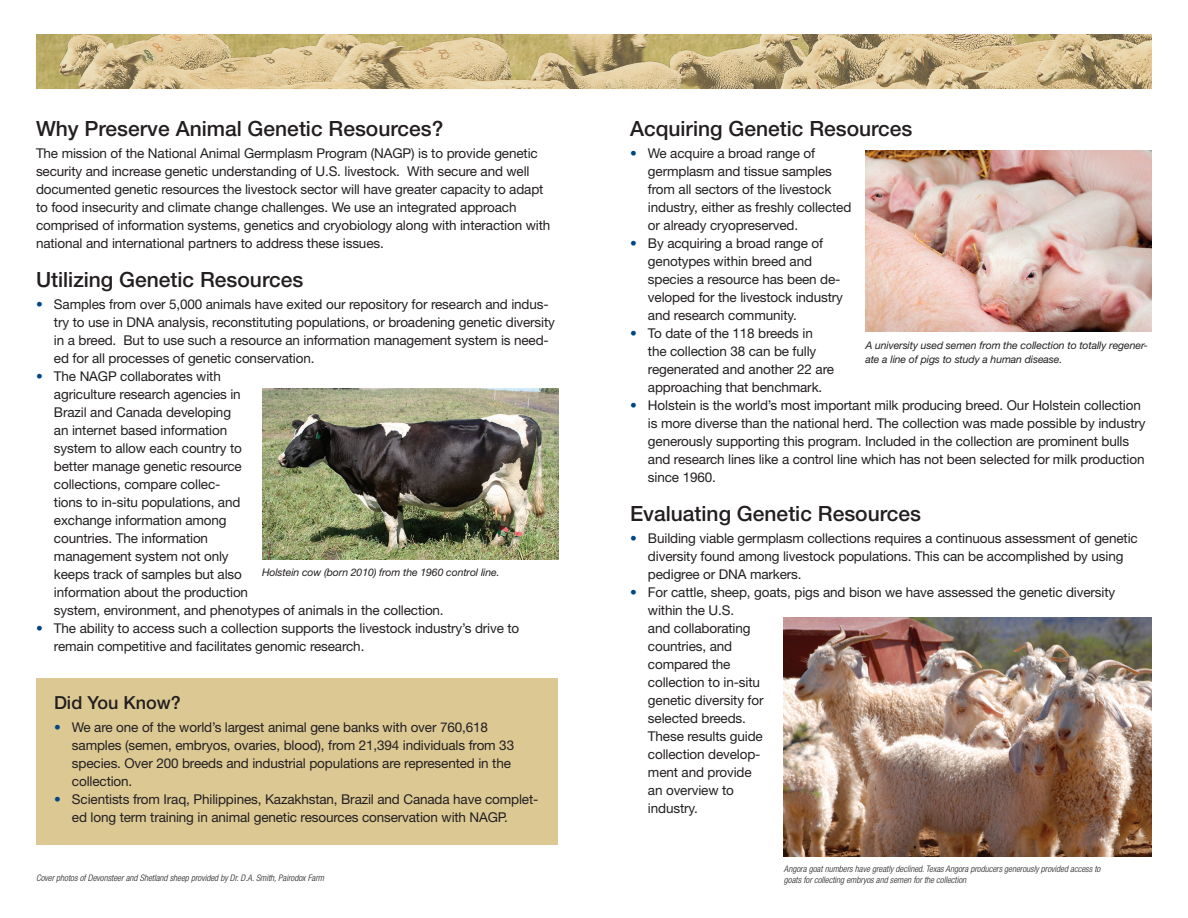
<style>
.page{position:relative;width:1188px;height:918px;background:#fff}
.page>*{position:absolute;margin:0;border:0;box-sizing:border-box;transform-origin:0 0}
.t1{font:500 21px "Helvetica Neue LT Std";color:#231f20}
.t2{font:500 18px "Helvetica Neue LT Std";color:#231f20}
.t3{font:13.5px/18px "Helvetica Neue LT Std";letter-spacing:-.01em;color:#231f20}
.t4{font:italic 10.5px/13.5px "Helvetica Neue LT Std";letter-spacing:-.01em;color:#231f20}
.t5{font:italic 300 condensed 9px "Helvetica Neue LT Std";color:#231f20}
.s1{color:#004684}
</style>
<div class="page">
<div style="left:36px;top:679px;width:522px;height:166px;background:#dbc893"></div>
<img style="left:865px;top:151px;width:287px;height:180px">
<img style="left:262px;top:389px;width:296px;height:170px">
<img style="left:36px;top:35px;width:1116px;height:54px">
<img style="left:784px;top:617px;width:368px;height:240px">
<h1 class="t1" style="left:36px;top:116px;width:409px">Why Preserve Animal Genetic Resources?</h1>
<p class="t3" style="left:36px;top:144px;width:516px">The mission of the National Animal Germplasm Program (NAGP) is to provide genetic security and increase genetic understanding of U.S. livestock. With secure and well documented genetic resources the livestock sector will have greater capacity to adapt to food insecurity and climate change challenges. We use an integrated approach comprised of information systems, genetics and cryobiology along with interaction with national and international partners to address these issues.</p>
<h1 class="t1" style="left:36px;top:267px;width:269px">Utilizing Genetic Resources</h1>
<p class="t3" style="left:54px;top:295px;width:502px;text-indent:-18px"><span class="s1">•</span> Samples from over 5,000 animals have exited our repository for research and indus&shy;try to use in DNA analysis, reconstituting populations, or broadening genetic diversity in a breed. But to use such a resource an information management system is need&shy;ed for all processes of genetic conservation.</p>
<p class="t3" style="left:54px;top:367px;width:391px;text-indent:-18px"><span class="s1">•</span> The NAGP collaborates with<br>agriculture research agencies in<br>Brazil and Canada developing<br>an internet based information<br>system to allow each country to<br>better manage genetic resource<br>collections, compare collec-<br>tions to in-situ populations, and<br>exchange information among<br>countries. The information<br>management system not only<br>keeps track of samples but also<br>information about the production<br>system, environment, and phenotypes of animals in the collection.</p>
<p class="t3" style="left:54px;top:619px;width:467px;text-indent:-18px"><span class="s1">•</span> The ability to access such a collection supports the livestock industry’s drive to remain competitive and facilitates genomic research.</p>
<p class="t4" style="left:262px;top:565px;width:239px">Holstein cow (born 2010) from the 1960 control line.</p>
<h2 class="t2" style="left:54px;top:692px;width:128px">Did You Know?</h2>
<p class="t3" style="left:72px;top:718px;width:444px;text-indent:-18px"><span class="s1">•</span> We are one of the world’s largest animal gene banks with over 760,618 samples (semen, embryos, ovaries, blood), from 21,394 individuals from 33 species. Over 200 breeds and industrial populations are represented in the collection.</p>
<p class="t3" style="left:72px;top:790px;width:468px;text-indent:-18px"><span class="s1">•</span> Scientists from Iraq, Philippines, Kazakhstan, Brazil and Canada have complet&shy;ed long term training in animal genetic resources conservation with NAGP.</p>
<h1 class="t1" style="left:630px;top:116px;width:284px">Acquiring Genetic Resources</h1>
<p class="t3" style="left:648px;top:144px;width:205px;text-indent:-18px"><span class="s1">•</span> We acquire a broad range of germplasm and tissue samples from all sectors of the livestock industry, either as freshly collected or already cryopreserved.</p>
<p class="t3" style="left:648px;top:234px;width:197px;text-indent:-18px"><span class="s1">•</span> By acquiring a broad range of genotypes within breed and species a resource has been de&shy;veloped for the livestock industry and research community.</p>
<p class="t3" style="left:648px;top:324px;width:188px;text-indent:-18px"><span class="s1">•</span> To date of the 118 breeds in the collection 38 can be fully regenerated and another 22 are approaching that benchmark.</p>
<p class="t3" style="left:648px;top:396px;width:499px;text-indent:-18px"><span class="s1">•</span> Holstein is the world’s most important milk producing breed. Our Holstein collection is more diverse than the national herd. The collection was made possible by industry generously supporting this program. Included in the collection are prominent bulls and research lines like a control line which has not been selected for milk production since 1960.</p>
<h1 class="t1" style="left:630px;top:501px;width:293px">Evaluating Genetic Resources</h1>
<p class="t3" style="left:648px;top:529px;width:491px;text-indent:-18px"><span class="s1">•</span> Building viable germplasm collections requires a continuous assessment of genetic diversity found among livestock populations. This can be accomplished by using pedigree or DNA markers.</p>
<p class="t3" style="left:648px;top:583px;width:469px;text-indent:-18px"><span class="s1">•</span> For cattle, sheep, goats, pigs and bison we have assessed the genetic diversity within the U.S.<br>and collaborating<br>countries, and<br>compared the<br>collection to in-situ<br>genetic diversity for<br>selected breeds.<br>These results guide<br>collection develop-<br>ment and provide<br>an overview to<br>industry.</p>
<p class="t4" style="left:865px;top:338px;width:284px">A university used semen from the collection to totally regener&shy;ate a line of pigs to study a human disease.</p>
<p class="t5" style="left:784px;top:864px;width:318px">Angora goat numbers have greatly declined. Texas Angora producers generously provided access to</p>
<p class="t5" style="left:36px;top:872px;width:290px">Cover photos of Devonsteer and Shetland sheep provided by Dr. D.A. Smith, Pairodox Farm</p>
<p class="t5" style="left:784px;top:874px;width:184px">goats for collecting embryos and semen for the collection</p>
</div>
